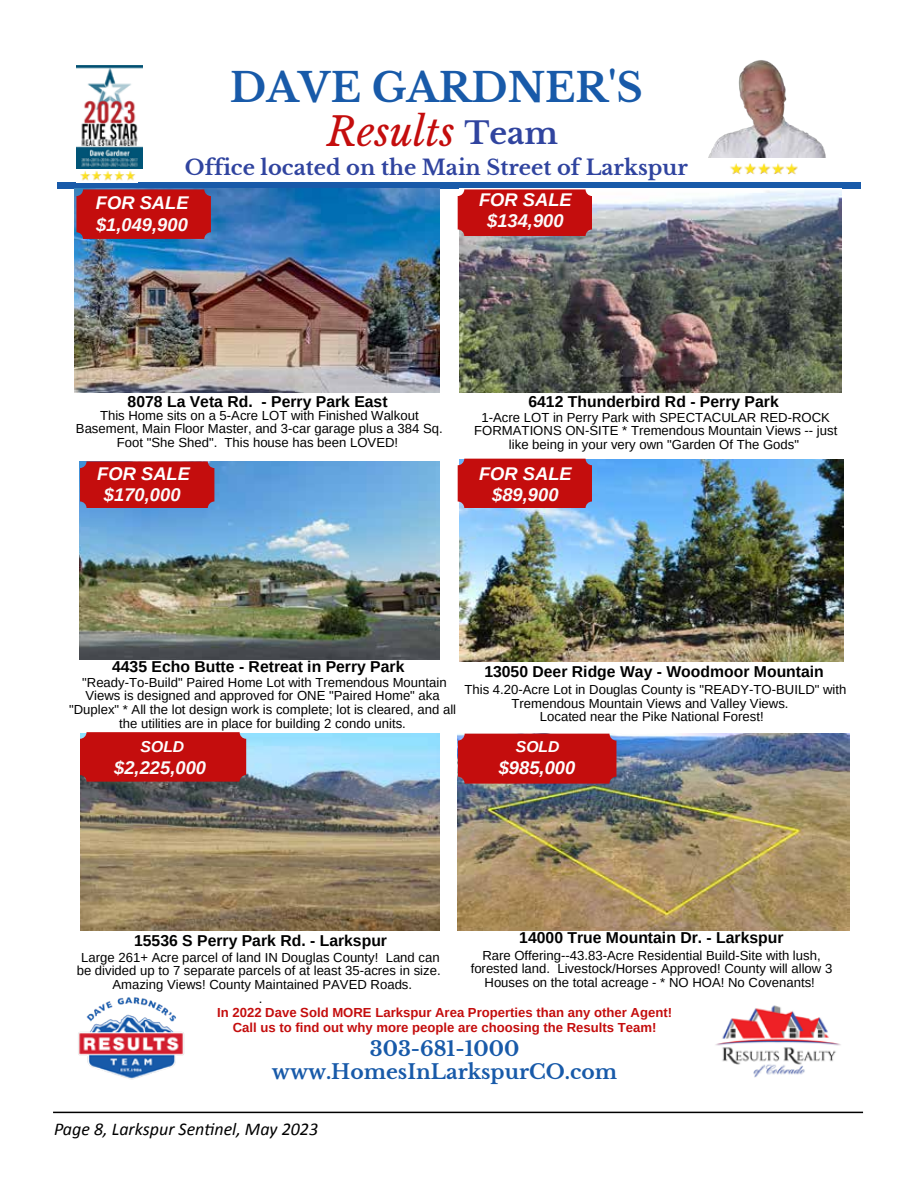
<style>
.page{position:relative;width:918px;height:1188px;background:#fff}
.page>*{position:absolute;margin:0;border:0;box-sizing:border-box;transform-origin:0 0}
.t1{font:700 39.75px "Libre Baskerville";color:#185aa9}
.t2{font:italic 39.3px "Libre Baskerville";color:#c40d0d}
.t3{font:700 21px "Libre Baskerville";color:#30449f}
.t4{font:700 20.25px/23.7px "Libre Baskerville";color:#185aa9;text-align:center}
.t5{font:italic 700 18.3px "Arimo";color:#fff}
.t6{font:italic 700 18.3px "Arimo";color:#fbfafa}
.t7{font:italic 18px "Calibri";color:#000}
.t8{font:700 15.75px "Arimo";color:#000}
.t9{font:italic 700 15.75px "Arimo";color:#fff}
.t10{font:13.05px/13.8px "Arimo";color:#000;text-align:center}
.t11{font:700 13.05px/14.7px "Arimo";color:#c40d0d;text-align:center}
.s1{font-weight:700;font-style:normal;font-size:30.3px;color:#30449f}
</style>
<div class="page">
<hr style="left:53px;top:1112px;width:810px;height:1px;background:#000">
<img style="left:708px;top:60px;width:118px;height:97px">
<img style="left:78px;top:997px;width:106px;height:83px">
<img style="left:730px;top:163px;width:68px;height:12px">
<div style="left:57px;top:183px;width:804px;height:6px;background:#185aa9"></div>
<img style="left:715px;top:1005px;width:126px;height:73px">
<img style="left:458px;top:733px;width:391px;height:197px">
<div style="left:458px;top:734px;width:158px;height:50px;background:#c40d0d"></div>
<img style="left:74px;top:188px;width:365px;height:204px">
<img style="left:80px;top:733px;width:360px;height:197px">
<img style="left:80px;top:461px;width:359px;height:198px">
<img style="left:459px;top:460px;width:385px;height:202px">
<div style="left:458px;top:459px;width:134px;height:49px;background:#c40d0d"></div>
<img style="left:459px;top:188px;width:383px;height:204px">
<div style="left:80px;top:732px;width:166px;height:50px;background:#c40d0d"></div>
<img style="left:80px;top:171px;width:55px;height:10px">
<svg style="left:76px;top:189px;width:135px;height:50px;background:#bf1013"></svg>
<div style="left:458px;top:189px;width:134px;height:47px;background:#c40d0d"></div>
<div style="left:80px;top:461px;width:134px;height:47px;background:#c40d0d"></div>
<img style="left:76px;top:66px;width:66px;height:102px">
<h1 class="t1" style="left:230px;top:64px;width:415px">DAVE GARDNER'S</h1>
<h2 class="t2" style="left:327px;top:108px;width:233px">Results <span class="s1">Team</span></h2>
<h3 class="t3" style="left:185px;top:154px;width:504px">Office located on the Main Street of Larkspur</h3>
<h3 class="t5" style="left:122px;top:209px;width:78px">$850,000</h3>
<h3 class="t5" style="left:479px;top:188px;width:94px">FOR SALE</h3>
<h3 class="t5" style="left:96px;top:190px;width:94px">FOR SALE</h3>
<h3 class="t6" style="left:96px;top:212px;width:93px">$1,049,900</h3>
<h3 class="t6" style="left:487px;top:209px;width:78px">$134,900</h3>
<p class="t8" style="left:128px;top:390px;width:262px">8078 La Veta Rd. - Perry Park East</p>
<p class="t10" style="left:76px;top:408px;width:368px">This Home sits on a 5-Acre LOT with Finished Walkout<br>Basement, Main Floor Master, and 3-car garage plus a 384 Sq.<br>Foot "She Shed". This house has been LOVED!</p>
<h3 class="t5" style="left:97px;top:461px;width:94px">FOR SALE</h3>
<h3 class="t6" style="left:104px;top:482px;width:78px">$170,000</h3>
<p class="t8" style="left:528px;top:390px;width:252px">6412 Thunderbird Rd - Perry Park</p>
<p class="t10" style="left:474px;top:410px;width:365px">1-Acre LOT in Perry Park with SPECTACULAR RED-ROCK<br>FORMATIONS ON-SITE * Tremendous Mountain Views -- just like being in your very own "Garden Of The Gods"</p>
<h3 class="t5" style="left:479px;top:461px;width:94px">FOR SALE</h3>
<h3 class="t6" style="left:492px;top:483px;width:68px">$89,900</h3>
<p class="t8" style="left:112px;top:656px;width:294px">4435 Echo Butte - Retreat in Perry Park</p>
<p class="t10" style="left:69px;top:675px;width:389px">"Ready-To-Build" Paired Home Lot with Tremendous Mountain Views is designed and approved for ONE "Paired Home" aka "Duplex" * All the lot design work is complete; lot is cleared, and all the utilities are in place for building 2 condo units.</p>
<p class="t9" style="left:141px;top:736px;width:45px">SOLD</p>
<h3 class="t6" style="left:114px;top:755px;width:93px">$2,225,000</h3>
<p class="t8" style="left:484px;top:661px;width:341px">13050 Deer Ridge Way - Woodmoor Mountain</p>
<p class="t10" style="left:465px;top:682px;width:383px">This 4.20-Acre Lot in Douglas County is "READY-TO-BUILD" with</p>
<p class="t10" style="left:511px;top:696px;width:279px">Tremendous Mountain Views and Valley Views.</p>
<p class="t10" style="left:540px;top:710px;width:225px">Located near the Pike National Forest!</p>
<p class="t9" style="left:516px;top:735px;width:45px">SOLD</p>
<h3 class="t5" style="left:499px;top:755px;width:78px">$985,000</h3>
<p class="t8" style="left:519px;top:927px;width:266px">14000 True Mountain Dr. - Larkspur</p>
<p class="t10" style="left:471px;top:948px;width:363px">Rare Offering--43.83-Acre Residential Build-Site with lush, forested land. Livestock/Horses Approved! County will allow 3<br>Houses on the total acreage - * NO HOA! No Covenants!</p>
<p class="t8" style="left:134px;top:930px;width:254px">15536 S Perry Park Rd. - Larkspur</p>
<p class="t10" style="left:77px;top:950px;width:365px">Large 261+ Acre parcel of land IN Douglas County! Land can be divided up to 7 separate parcels of at least 35-acres in size.<br>Amazing Views! County Maintained PAVED Roads.<br>.</p>
<p class="t11" style="left:217px;top:1005px;width:457px">In 2022 Dave Sold MORE Larkspur Area Properties than any other Agent!<br>Call us to find out why more people are choosing the Results Team!</p>
<h3 class="t4" style="left:272px;top:1037px;width:347px">303-681-1000 www.HomesInLarkspurCO.com</h3>
<h3 class="t7" style="left:54px;top:1116px;width:266px">Page 8, Larkspur Sentinel, May 2023</h3>
</div>
